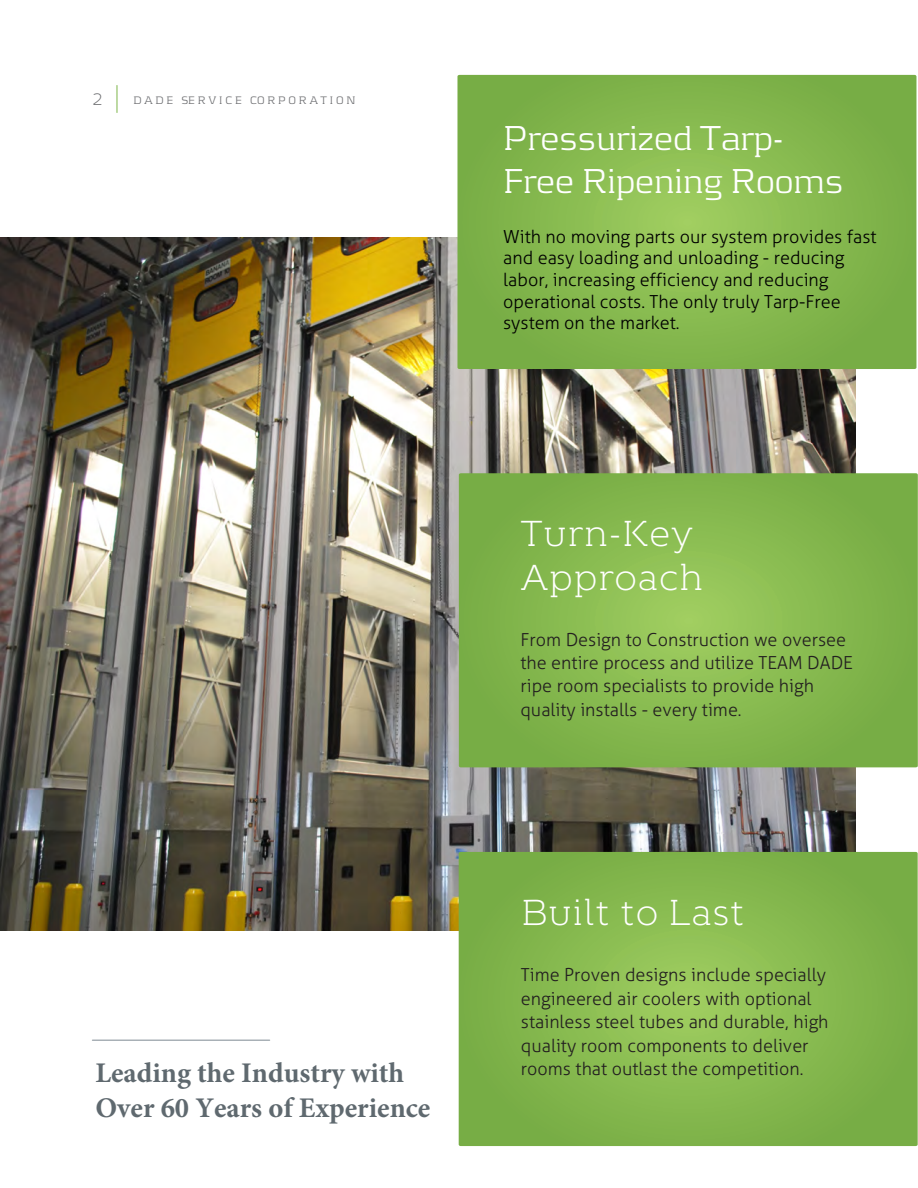
<style>
.page{position:relative;width:918px;height:1188px;background:#fff}
.page>*{position:absolute;margin:0;border:0;box-sizing:border-box;transform-origin:0 0}
.t1{font:300 36px/43.2px "Kontrapunkt";color:#fff}
.t2{font:300 36px/44px "Kontrapunkt Bob";color:#fff}
.t3{font:700 28.5px/34.5px "Minion Pro";color:#5f696f}
.t4{font:300 18px/23.4px "Aller";color:#231f20}
.t5{font:300 18px/21.6px "Aller";color:#000}
.t6{font:300 16.5px "Kontrapunkt Bob";color:#6c6d70}
.t7{font:300 11.25px "Kontrapunkt";letter-spacing:.25em;color:#6c6d70}
.s1{font-style:inherit}
</style>
<div class="page">
<img style="left:0;top:237px;width:856px;height:694px">
<svg style="left:457px;top:75px;width:459px;height:294px;background:#83b74d"></svg>
<svg style="left:117px;top:85px;width:1px;height:28px"></svg>
<hr style="left:93px;top:1040px;width:177px;height:1px;background:#a8b0b6">
<svg style="left:459px;top:473px;width:459px;height:294px;background:#83b64d"></svg>
<svg style="left:459px;top:852px;width:459px;height:294px;background:#83b64d"></svg>
<p class="t6" style="left:92px;top:90px;width:12px">2</p>
<p class="t7" style="left:133px;top:94px;width:224px">DADE SERVICE CORPORATION</p>
<h1 class="t1" style="left:503px;top:115px;width:342px">Pressurized Tarp-<br>Free Ripening Rooms</h1>
<p class="t5" style="left:503px;top:226px;width:375px">With no moving parts our system provides fast and easy loading and unloading - reducing labor, increasing efficiency and reducing operational costs. <span class="s1">The only truly Tarp-Free system on the market.</span></p>
<h2 class="t3" style="left:95px;top:1055px;width:336px">Leading the Industry with<br>Over 60 Years of Experience</h2>
<h1 class="t2" style="left:520px;top:512px;width:185px">Turn-Key<br>Approach</h1>
<p class="t4" style="left:520px;top:628px;width:334px">From Design to Construction we oversee the entire process and utilize TEAM DADE ripe room specialists to provide high quality installs - every time.</p>
<h1 class="t2" style="left:521px;top:892px;width:226px">Built to Last</h1>
<p class="t4" style="left:521px;top:963px;width:309px">Time Proven designs include specially engineered air coolers with optional stainless steel tubes and durable, high quality room components to deliver rooms that outlast the competition.</p>
</div>
